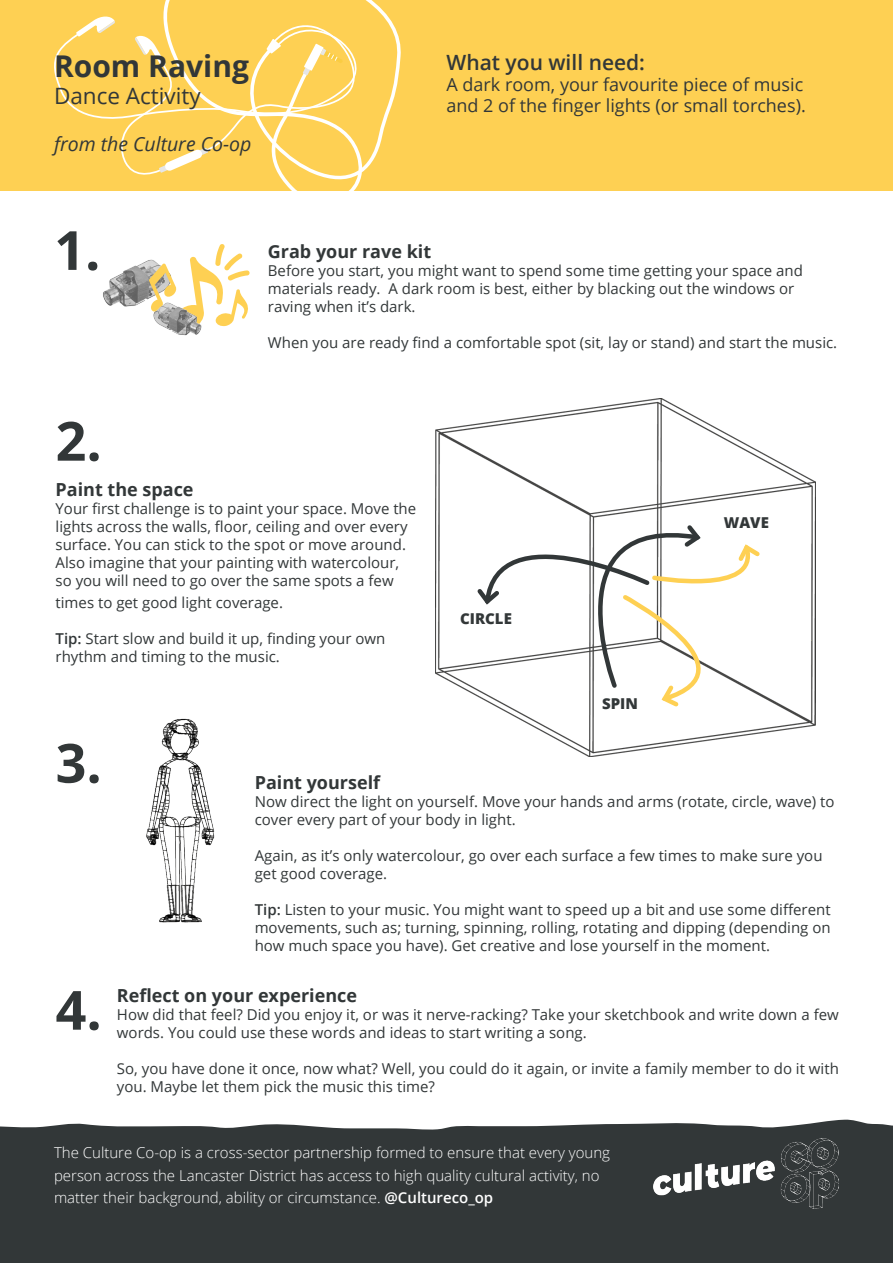
<style>
.page{position:relative;width:893px;height:1263px;background:#fff}
.page>*{position:absolute;margin:0;border:0;box-sizing:border-box;transform-origin:0 0}
.t1{font:700 54px "Open Sans";color:#323738}
.t2{font:700 30px "Open Sans";color:#323738}
.t3{font:22.5px "Open Sans";color:#323738}
.t4{font:600 21px "Open Sans";color:#323738}
.t5{font:italic 19.5px "Open Sans";color:#323738}
.t6{font:18px/21px "Open Sans";color:#323738}
.t7{font:700 18px "Open Sans";color:#323738}
.t8{font:15px/18px "Open Sans";color:#323738}
.t9{font:300 15px/22.5px "Open Sans";color:#fff}
.t10{font:800 15px "Open Sans";color:#323738}
.s1{font-weight:600}
</style>
<div class="page">
<div style="left:0;top:0;width:893px;height:191px;background:#fed053"></div>
<svg style="left:163px;top:0;width:238px;height:191px"></svg>
<svg style="left:54px;top:15px;width:303px;height:163px"></svg>
<div style="left:0;top:1131px;width:893px;height:132px;background:#323738"></div>
<img style="left:146px;top:718px;width:69px;height:205px">
<img style="left:54px;top:177px;width:196px;height:14px">
<img style="left:103px;top:244px;width:147px;height:92px">
<svg style="left:0;top:1119px;width:893px;height:20px"></svg>
<img style="left:653px;top:1139px;width:186px;height:70px">
<img style="left:435px;top:398px;width:380px;height:359px">
<svg style="left:473px;top:513px;width:290px;height:197px"></svg>
<p class="t2" style="left:54px;top:45px;width:197px">Room Raving</p>
<p class="t3" style="left:54px;top:80px;width:148px">Dance Activity</p>
<p class="t5" style="left:54px;top:130px;width:199px">from the Culture Co-op</p>
<p class="t4" style="left:446px;top:48px;width:200px">What you will need:</p>
<p class="t6" style="left:446px;top:74px;width:361px">A dark room, your favourite piece of music and 2 of the finger lights (or small torches).</p>
<p class="t1" style="left:54px;top:212px;width:48px">1.</p>
<p class="t1" style="left:56px;top:403px;width:48px">2.</p>
<p class="t7" style="left:268px;top:239px;width:165px">Grab your rave kit</p>
<p class="t8" style="left:268px;top:261px;width:536px">Before you start, you might want to spend some time getting your space and materials ready. A dark room is best, either by blacking out the windows or raving when it’s dark.</p>
<p class="t8" style="left:268px;top:333px;width:571px">When you are ready find a comfortable spot (sit, lay or stand) and start the music.</p>
<p class="t7" style="left:56px;top:477px;width:140px">Paint the space</p>
<p class="t8" style="left:56px;top:500px;width:362px">Your first challenge is to paint your space. Move the lights across the walls, floor, ceiling and over every surface. You can stick to the spot or move around.<br>Also imagine that your painting with watercolour, so you will need to go over the same spots a few</p>
<p class="t8" style="left:56px;top:593px;width:229px">times to get good light coverage.</p>
<p class="t8" style="left:56px;top:629px;width:331px"><span class="s1">Tip:</span> Start slow and build it up, finding your own rhythm and timing to the music.</p>
<p class="t10" style="left:460px;top:607px;width:53px">CIRCLE</p>
<p class="t10" style="left:602px;top:692px;width:37px">SPIN</p>
<p class="t10" style="left:724px;top:511px;width:47px">WAVE</p>
<p class="t1" style="left:56px;top:725px;width:48px">3.</p>
<p class="t7" style="left:255px;top:770px;width:127px">Paint yourself</p>
<p class="t8" style="left:255px;top:792px;width:581px">Now direct the light on yourself. Move your hands and arms (rotate, circle, wave) to cover every part of your body in light.</p>
<p class="t8" style="left:255px;top:846px;width:569px">Again, as it’s only watercolour, go over each surface a few times to make sure you get good coverage.</p>
<p class="t8" style="left:255px;top:900px;width:577px;text-align:justify"><span class="s1">Tip:</span> Listen to your music. You might want to speed up a bit and use some different movements, such as; turning, spinning, rolling, rotating and dipping (depending on how much space you have). Get creative and lose yourself in the moment.</p>
<p class="t1" style="left:56px;top:972px;width:48px">4.</p>
<p class="t7" style="left:117px;top:983px;width:242px">Reflect on your experience</p>
<p class="t8" style="left:117px;top:1005px;width:723px">How did that feel? Did you enjoy it, or was it nerve-racking? Take your sketchbook and write down a few words. You could use these words and ideas to start writing a song.</p>
<p class="t8" style="left:117px;top:1059px;width:723px">So, you have done it once, now what? Well, you could do it again, or invite a family member to do it with you. Maybe let them pick the music this time?</p>
<p class="t9" style="left:54px;top:1141px;width:558px">The Culture Co-op is a cross-sector partnership formed to ensure that every young person across the Lancaster District has access to high quality cultural activity, no matter their background, ability or circumstance. <span class="s1">@Cultureco_op</span></p>
</div>
